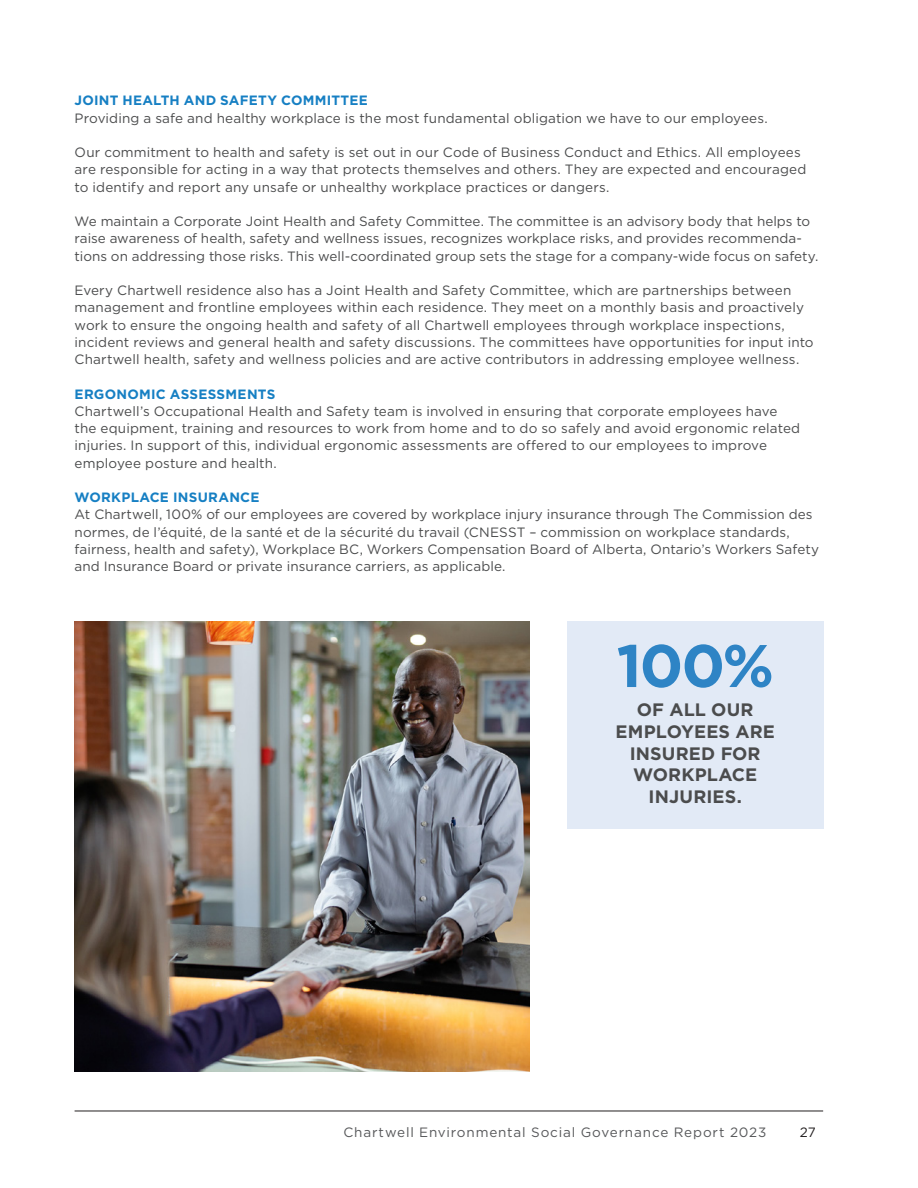
<style>
.page{position:relative;width:918px;height:1188px;background:#fff}
.page>*{position:absolute;margin:0;border:0;box-sizing:border-box;transform-origin:0 0}
.t1{font:700 60px "Gotham HTF";color:#2e84c5}
.t2{font:700 18px/21.8px "Gotham HTF";letter-spacing:.005em;color:#4b4c4d;text-align:center}
.t3{font:13.5px/17.2px "Gotham HTF";letter-spacing:.01em;color:#4b4c4d}
.t4{font:700 13.5px "Gotham HTF";letter-spacing:.02em;color:#167fc3}
.t5{font:13.5px "Gotham HTF";letter-spacing:.065em;color:#57585a}
.t6{font:13.5px "Gotham HTF";color:#231f20}
</style>
<div class="page">
<hr style="left:75px;top:1111px;width:748px;height:1px;background:#231f20">
<div style="left:567px;top:621px;width:257px;height:207px;background:#e2eaf6"></div>
<img style="left:74px;top:621px;width:455px;height:451px">
<h2 class="t4" style="left:75px;top:93px;width:295px">JOINT HEALTH AND SAFETY COMMITTEE</h2>
<p class="t3" style="left:75px;top:109px;width:695px">Providing a safe and healthy workplace is the most fundamental obligation we have to our employees.</p>
<p class="t3" style="left:75px;top:143px;width:733px">Our commitment to health and safety is set out in our Code of Business Conduct and Ethics. All employees are responsible for acting in a way that protects themselves and others. They are expected and encouraged to identify and report any unsafe or unhealthy workplace practices or dangers.</p>
<p class="t3" style="left:75px;top:212px;width:745px">We maintain a Corporate Joint Health and Safety Committee. The committee is an advisory body that helps to raise awareness of health, safety and wellness issues, recognizes workplace risks, and provides recommenda&shy;tions on addressing those risks. This well-coordinated group sets the stage for a company-wide focus on safety.</p>
<p class="t3" style="left:75px;top:281px;width:741px">Every Chartwell residence also has a Joint Health and Safety Committee, which are partnerships between management and frontline employees within each residence. They meet on a monthly basis and proactively work to ensure the ongoing health and safety of all Chartwell employees through workplace inspections, incident reviews and general health and safety discussions. The committees have opportunities for input into Chartwell health, safety and wellness policies and are active contributors in addressing employee wellness.</p>
<h2 class="t4" style="left:75px;top:386px;width:202px">ERGONOMIC ASSESSMENTS</h2>
<p class="t3" style="left:75px;top:402px;width:727px">Chartwell’s Occupational Health and Safety team is involved in ensuring that corporate employees have the equipment, training and resources to work from home and to do so safely and avoid ergonomic related injuries. In support of this, individual ergonomic assessments are offered to our employees to improve employee posture and health.</p>
<h2 class="t4" style="left:75px;top:490px;width:186px">WORKPLACE INSURANCE</h2>
<p class="t3" style="left:75px;top:506px;width:746px">At Chartwell, 100% of our employees are covered by workplace injury insurance through The Commission des normes, de l’équité, de la santé et de la sécurité du travail (CNESST – commission on workplace standards, fairness, health and safety), Workplace BC, Workers Compensation Board of Alberta, Ontario’s Workers Safety and Insurance Board or private insurance carriers, as applicable.</p>
<p class="t1" style="left:616px;top:631px;width:159px">100%</p>
<p class="t2" style="left:616px;top:698px;width:161px">OF ALL OUR<br>EMPLOYEES ARE<br>INSURED FOR<br>WORKPLACE<br>INJURIES.</p>
<p class="t5" style="left:343px;top:1124px;width:425px">Chartwell Environmental Social Governance Report 2023</p>
<p class="t6" style="left:800px;top:1124px;width:18px">27</p>
</div>
